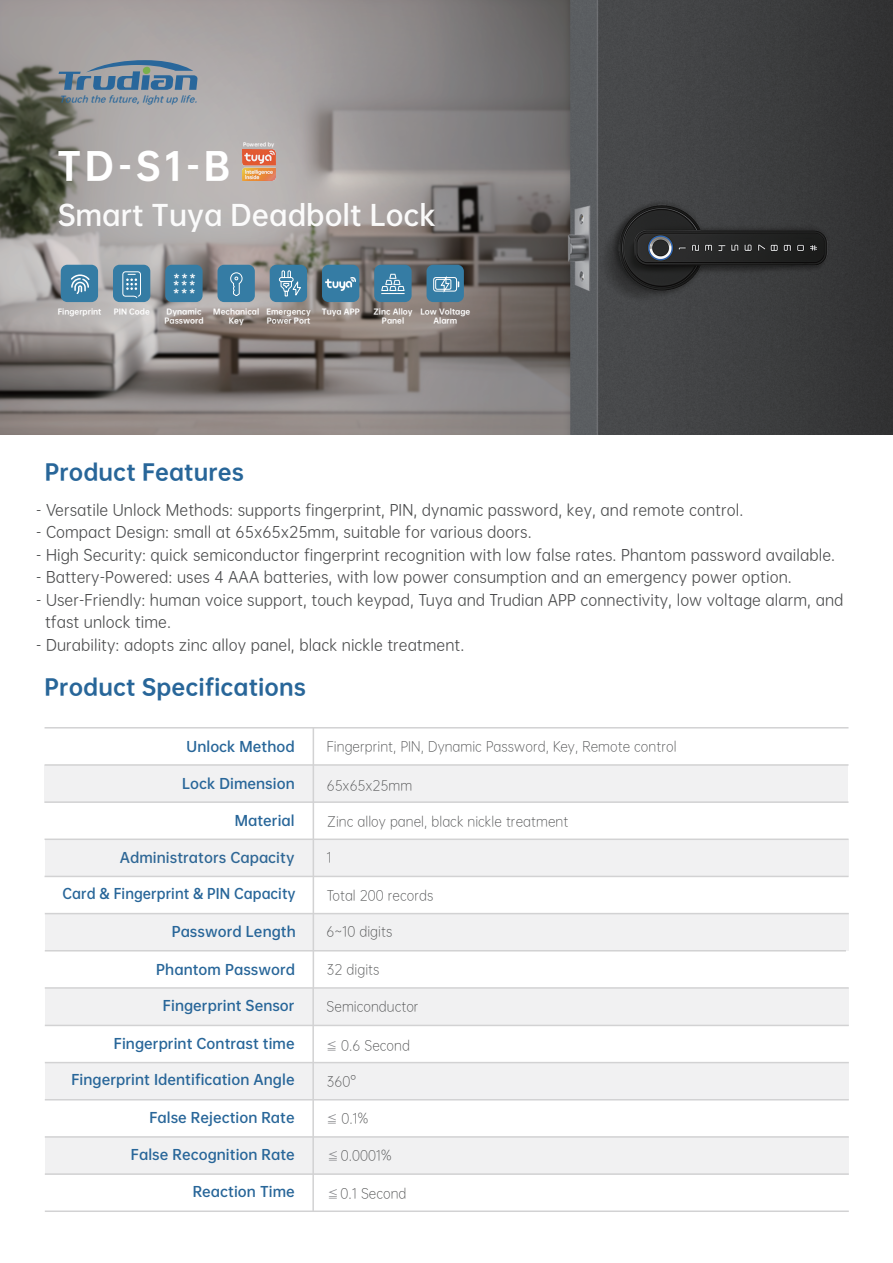
<style>
.page{position:relative;width:893px;height:1263px;background:#fff}
.page>*{position:absolute;margin:0;border:0;box-sizing:border-box;transform-origin:0 0}
.t1{font:36px "OPPO Sans H";color:#fff}
.t2{font:27px "OPPO Sans B";color:#fff}
.t3{font:21px "OPPO Sans H";letter-spacing:.005em;color:#286699}
.t4{font:15px/22.5px "OPPO Sans R";letter-spacing:.005em;color:#4a4b4c}
.t5{font:13.5px "OPPO Sans B";letter-spacing:.005em;color:#286699}
.t6{font:13.5px "OPPO Sans L";letter-spacing:.005em;color:#4a4b4c}
.t7{font:13.5px "OPPO Sans B";letter-spacing:.005em;color:#286699;scale:.96 1}
.t8{font:9.75px/14.4px "OPPO Sans B";color:#fff}
.t9{font:italic 8.55px "OPPO Sans B";color:#29679b}
.t10{font:7.2px/8.2px "OPPO Sans H";color:#fff;text-align:center}
.t11{font:4.8px "OPPO Sans H";color:#fff}
.s1{font-family:"Source Han Sans CN";font-size:10.5px;color:#7d7e82}
</style>
<div class="page">
<hr style="left:45px;top:1210px;width:804px;height:2px;background:#d2d2d3">
<img style="left:0;top:0;width:893px;height:434px">
<div style="left:45px;top:988px;width:803px;height:37px;background:#f1f1f2"></div>
<div style="left:45px;top:1137px;width:803px;height:37px;background:#f1f1f2"></div>
<div style="left:45px;top:1062px;width:803px;height:38px;background:#f1f1f2"></div>
<hr style="left:45px;top:1136px;width:804px;height:2px;background:#d2d2d3">
<hr style="left:45px;top:1173px;width:804px;height:2px;background:#d2d2d3">
<hr style="left:45px;top:1025px;width:804px;height:1px;background:#d2d2d3">
<hr style="left:45px;top:1062px;width:804px;height:1px;background:#d2d2d3">
<hr style="left:45px;top:1099px;width:804px;height:1px;background:#d2d2d3">
<hr style="left:312px;top:950px;width:2px;height:261px;background:#d2d2d3">
<div style="left:46px;top:951px;width:397px;height:37px;background:#fff"></div>
<div style="left:45px;top:913px;width:803px;height:38px;background:#f1f1f2"></div>
<div style="left:45px;top:839px;width:803px;height:37px;background:#f1f1f2"></div>
<div style="left:45px;top:765px;width:803px;height:37px;background:#f1f1f2"></div>
<hr style="left:45px;top:987px;width:804px;height:2px;background:#d2d2d3">
<hr style="left:45px;top:913px;width:804px;height:1px;background:#d2d2d3">
<hr style="left:45px;top:950px;width:801px;height:1px;background:#d2d2d3">
<hr style="left:45px;top:838px;width:803px;height:2px;background:#d2d2d3">
<hr style="left:45px;top:876px;width:803px;height:1px;background:#d2d2d3">
<hr style="left:45px;top:727px;width:803px;height:1px;background:#d2d2d3">
<hr style="left:45px;top:764px;width:803px;height:2px;background:#d2d2d3">
<hr style="left:45px;top:801px;width:803px;height:2px;background:#d2d2d3">
<hr style="left:313px;top:728px;width:1px;height:260px;background:#d2d2d3">
<img style="left:242px;top:149px;width:33px;height:32px">
<div style="left:61px;top:265px;width:37px;height:37px;background:#357ca4;border-radius:7px"></div>
<div style="left:113px;top:265px;width:37px;height:37px;background:#357ca4;border-radius:7px"></div>
<svg style="left:122px;top:271px;width:19px;height:28px"></svg>
<div style="left:165px;top:265px;width:38px;height:37px;background:#357ca4;border-radius:7px"></div>
<div style="left:217px;top:265px;width:38px;height:37px;background:#357ca4;border-radius:7px"></div>
<svg style="left:230px;top:272px;width:13px;height:24px"></svg>
<div style="left:270px;top:265px;width:37px;height:37px;background:#357ca4;border-radius:7px"></div>
<div style="left:279px;top:277px;width:14px;height:5px;border:1px solid #fff;border-radius:2px"></div>
<svg style="left:280px;top:270px;width:21px;height:27px"></svg>
<div style="left:322px;top:265px;width:37px;height:37px;background:#357ca4;border-radius:7px"></div>
<img style="left:325px;top:277px;width:31px;height:14px">
<div style="left:374px;top:265px;width:38px;height:37px;background:#357ca4;border-radius:7px"></div>
<svg style="left:381px;top:274px;width:24px;height:20px"></svg>
<div style="left:427px;top:265px;width:37px;height:37px;background:#357ca4;border-radius:7px"></div>
<div style="left:433px;top:277px;width:24px;height:14px;border:1px solid #fff;border-radius:2px"></div>
<div style="left:435px;top:279px;width:16px;height:11px;border:1px solid #fff;border-radius:2px"></div>
<svg style="left:440px;top:276px;width:10px;height:17px"></svg>
<svg style="left:71px;top:274px;width:19px;height:20px"></svg>
<svg style="left:59px;top:60px;width:138px;height:30px;background:#738aa0"></svg>
<div style="left:143px;top:67px;width:7px;height:7px;background:#7ab04d;border-radius:50%"></div>
<p class="t9" style="left:60px;top:92px;width:143px">Touchthefuture,lightuplife.</p>
<h1 class="t1" style="left:57px;top:133px;width:175px">TD-S1-B</h1>
<p class="t11" style="left:243px;top:141px;width:33px">Powered by</p>
<h2 class="t2" style="left:57px;top:191px;width:380px">Smart Tuya Deadbolt Lock</h2>
<p class="t8" style="left:174px;top:270px;width:23px">*** ***</p>
<p class="t8" style="left:174px;top:277px;width:23px">***</p>
<p class="t10" style="left:58px;top:307px;width:45px">Fingerprint</p>
<p class="t10" style="left:114px;top:307px;width:38px">PIN Code</p>
<p class="t10" style="left:165px;top:307px;width:41px;text-align:left">Dynamic<br>Password</p>
<p class="t10" style="left:213px;top:307px;width:48px">Mechanical<br>Key</p>
<p class="t10" style="left:266px;top:307px;width:46px;text-align:left">Emergency<br>Power Port</p>
<p class="t10" style="left:322px;top:307px;width:39px">Tuya APP</p>
<p class="t10" style="left:373px;top:307px;width:41px">Zinc Alloy<br>Panel</p>
<p class="t10" style="left:420px;top:307px;width:51px">Low Voltage<br>Alarm</p>
<h3 class="t3" style="left:45px;top:453px;width:201px">Product Features</h3>
<p class="t4" style="left:36px;top:497px;width:708px">- Versatile Unlock Methods: supports fingerprint, PIN, dynamic password, key, and remote control.</p>
<p class="t4" style="left:36px;top:520px;width:497px">- Compact Design: small at 65x65x25mm, suitable for various doors.</p>
<p class="t4" style="left:36px;top:542px;width:800px">- High Security: quick semiconductor fingerprint recognition with low false rates. Phantom password available.</p>
<p class="t4" style="left:36px;top:565px;width:757px">- Battery-Powered: uses 4 AAA batteries, with low power consumption and an emergency power option.</p>
<p class="t4" style="left:45px;top:587px;width:800px;text-indent:-9px">- User-Friendly: human voice support, touch keypad, Tuya and Trudian APP connectivity, low voltage alarm, and tfast unlock time.</p>
<p class="t4" style="left:36px;top:632px;width:430px">- Durability: adopts zinc alloy panel, black nickle treatment.</p>
<h3 class="t3" style="left:45px;top:668px;width:263px">Product Specifications</h3>
<p class="t5" style="left:187px;top:734px;width:110px">Unlock Method</p>
<p class="t6" style="left:327px;top:736px;width:351px">Fingerprint, PIN, Dynamic Password, Key, Remote control</p>
<p class="t5" style="left:182px;top:772px;width:114px">Lock Dimension</p>
<p class="t6" style="left:327px;top:775px;width:87px">65x65x25mm</p>
<p class="t5" style="left:235px;top:808px;width:61px">Material</p>
<p class="t6" style="left:327px;top:811px;width:243px">Zinc alloy panel, black nickle treatment</p>
<p class="t6" style="left:327px;top:847px;width:6px">1</p>
<p class="t7" style="left:63px;top:882px;width:244px">Card &amp; Fingerprint &amp; PIN Capacity</p>
<p class="t6" style="left:327px;top:885px;width:108px">Total 200 records</p>
<p class="t5" style="left:172px;top:920px;width:126px">Password Length</p>
<p class="t6" style="left:326px;top:921px;width:67px">6~10 digits</p>
<p class="t5" style="left:120px;top:846px;width:176px">Administrators Capacity</p>
<p class="t5" style="left:156px;top:957px;width:140px">Phantom Password</p>
<p class="t6" style="left:327px;top:959px;width:54px">32 digits</p>
<p class="t5" style="left:163px;top:994px;width:133px">Fingerprint Sensor</p>
<p class="t6" style="left:327px;top:996px;width:94px">Semiconductor</p>
<p class="t5" style="left:114px;top:1032px;width:182px">Fingerprint Contrast time</p>
<p class="t6" style="left:327px;top:1035px;width:85px"><span class="s1">≦</span> 0.6 Second</p>
<p class="t5" style="left:71px;top:1068px;width:225px">Fingerprint Identification Angle</p>
<p class="t6" style="left:327px;top:1071px;width:31px">360°</p>
<p class="t5" style="left:149px;top:1106px;width:147px">False Rejection Rate</p>
<p class="t6" style="left:327px;top:1108px;width:43px"><span class="s1">≦</span> 0.1%</p>
<p class="t5" style="left:131px;top:1143px;width:165px">False Recognition Rate</p>
<p class="t6" style="left:328px;top:1145px;width:65px"><span class="s1">≦</span> 0.0001%</p>
<p class="t5" style="left:193px;top:1180px;width:104px">Reaction Time</p>
<p class="t6" style="left:328px;top:1183px;width:80px"><span class="s1">≦</span> 0.1 Second</p>
</div>
